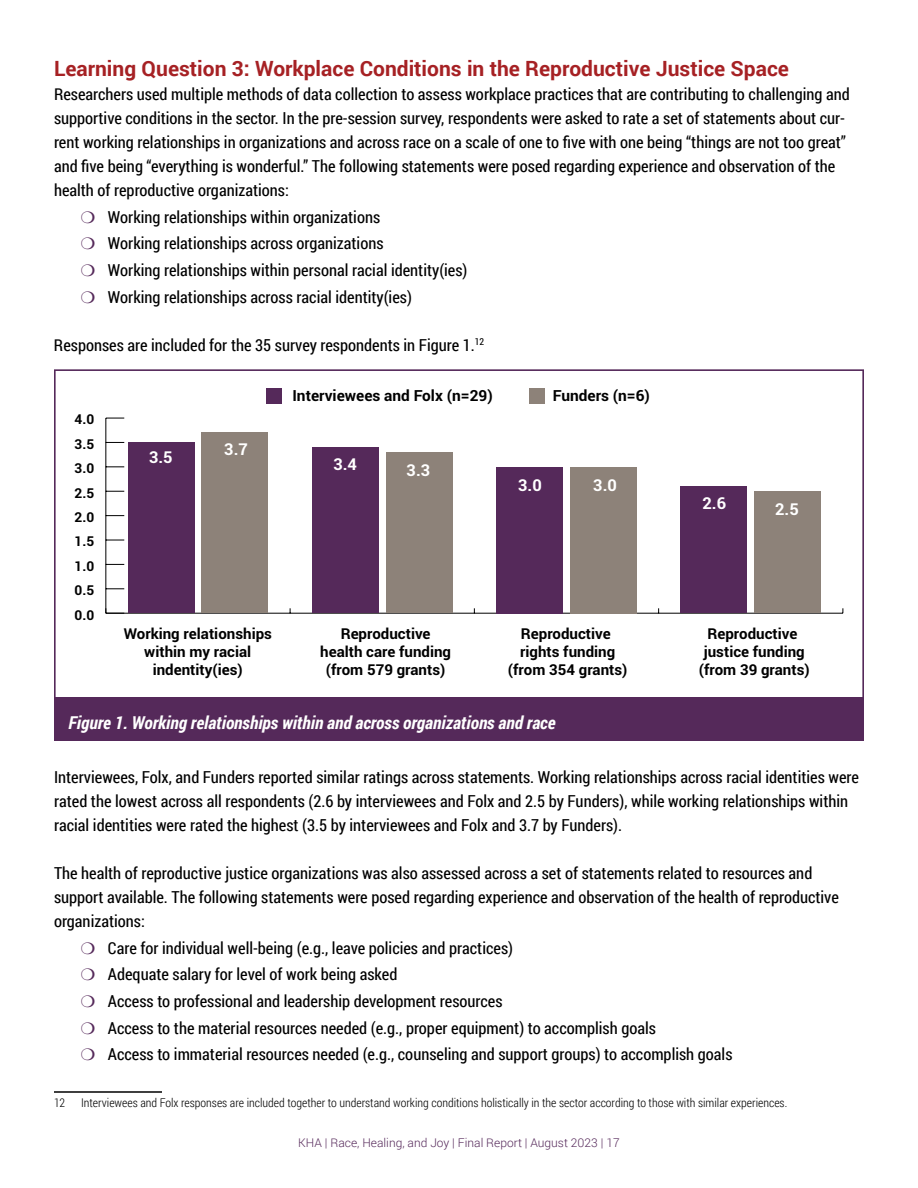
<style>
.page{position:relative;width:918px;height:1188px;background:#fff}
.page>*{position:absolute;margin:0;border:0;box-sizing:border-box;transform-origin:0 0}
.t1{font:700 21px "Roboto";color:#a62124}
.t2{font:italic 700 17.7px "Roboto Condensed";color:#fff}
.t3{font:16.5px/24px "Roboto Condensed";color:#000}
.t4{font:700 16.35px "Roboto";color:#fff}
.t5{font:700 15.3px "Roboto";color:#000}
.t6{font:700 15px/18px "Roboto";color:#000;text-align:center}
.t7{font:700 13.65px "Roboto";color:#000}
.t8{font:300 12px "Roboto Condensed";color:#000}
.t9{font:300 12px "Roboto";color:#55295a}
.s1{color:#55295a}
</style>
<div class="page">
<hr style="left:54px;top:1091px;width:108px;height:2px;background:#000">
<hr style="left:106px;top:613px;width:737px;height:1px;background:#000">
<hr style="left:105px;top:418px;width:1px;height:195px;background:#000">
<svg style="left:105px;top:608px;width:19px;height:6px"></svg>
<svg style="left:106px;top:588px;width:18px;height:1px"></svg>
<svg style="left:106px;top:564px;width:18px;height:1px"></svg>
<svg style="left:106px;top:540px;width:18px;height:1px"></svg>
<svg style="left:106px;top:515px;width:18px;height:1px"></svg>
<svg style="left:106px;top:491px;width:18px;height:1px"></svg>
<svg style="left:106px;top:466px;width:18px;height:1px"></svg>
<svg style="left:106px;top:442px;width:18px;height:1px"></svg>
<svg style="left:106px;top:418px;width:18px;height:1px"></svg>
<div style="left:202px;top:433px;width:66px;height:180px;background:#8d8279"></div>
<div style="left:386px;top:452px;width:66px;height:161px;background:#8d8279"></div>
<div style="left:570px;top:467px;width:67px;height:146px;background:#8d8279"></div>
<div style="left:754px;top:491px;width:67px;height:122px;background:#8d8279"></div>
<div style="left:128px;top:442px;width:66px;height:171px;background:#55295a"></div>
<div style="left:312px;top:447px;width:67px;height:166px;background:#55295a"></div>
<div style="left:496px;top:467px;width:67px;height:146px;background:#55295a"></div>
<div style="left:681px;top:486px;width:66px;height:127px;background:#55295a"></div>
<div style="left:266px;top:389px;width:15px;height:15px;background:#55295a"></div>
<div style="left:529px;top:389px;width:16px;height:15px;background:#8d8279"></div>
<div style="left:54px;top:698px;width:810px;height:43px;background:#55295a"></div>
<p class="t1" style="left:54px;top:54px;width:737px">Learning Question 3: Workplace Conditions in the Reproductive Justice Space</p>
<p class="t3" style="left:54px;top:82px;width:797px">Researchers used multiple methods of data collection to assess workplace practices that are contributing to challenging and supportive conditions in the sector. In the pre-session survey, respondents were asked to rate a set of statements about cur&shy;rent working relationships in organizations and across race on a scale of one to five with one being “things are not too great” and five being “everything is wonderful.” The following statements were posed regarding experience and observation of the health of reproductive organizations:</p>
<p class="t3" style="left:81px;top:203px;width:388px;line-height:26.7px"><span class="s1">❍</span> Working relationships within organizations<br><span class="s1">❍</span> Working relationships across organizations<br><span class="s1">❍</span> Working relationships within personal racial identity(ies) <span class="s1">❍</span> Working relationships across racial identity(ies)</p>
<p class="t3" style="left:54px;top:332px;width:432px">Responses are included for the 35 survey respondents in Figure 1.<sup>12</sup></p>
<p class="t7" style="left:75px;top:410px;width:21px">4.0</p>
<p class="t7" style="left:75px;top:434px;width:21px">3.5</p>
<p class="t7" style="left:75px;top:459px;width:21px">3.0</p>
<p class="t7" style="left:75px;top:483px;width:21px">2.5</p>
<p class="t7" style="left:75px;top:508px;width:21px">2.0</p>
<p class="t7" style="left:75px;top:532px;width:21px">1.5</p>
<p class="t7" style="left:75px;top:556px;width:21px">1.0</p>
<p class="t7" style="left:75px;top:581px;width:21px">0.5</p>
<p class="t7" style="left:75px;top:605px;width:21px">0.0</p>
<p class="t4" style="left:149px;top:445px;width:25px">3.5</p>
<p class="t4" style="left:224px;top:437px;width:25px">3.7</p>
<p class="t5" style="left:292px;top:385px;width:202px">Interviewees and Folx (n=29)</p>
<p class="t5" style="left:553px;top:385px;width:99px">Funders (n=6)</p>
<p class="t4" style="left:333px;top:453px;width:25px">3.4</p>
<p class="t4" style="left:407px;top:459px;width:25px">3.3</p>
<p class="t4" style="left:518px;top:474px;width:25px">3.0</p>
<p class="t4" style="left:593px;top:474px;width:25px">3.0</p>
<p class="t4" style="left:702px;top:492px;width:25px">2.6</p>
<p class="t4" style="left:775px;top:498px;width:25px">2.5</p>
<p class="t6" style="left:124px;top:624px;width:150px">Working relationships within my racial indentity(ies)</p>
<p class="t6" style="left:320px;top:624px;width:132px">Reproductive health care funding (from 579 grants)</p>
<p class="t6" style="left:508px;top:624px;width:121px">Reproductive rights funding (from 354 grants)</p>
<p class="t6" style="left:699px;top:624px;width:112px">Reproductive justice funding (from 39 grants)</p>
<p class="t2" style="left:69px;top:710px;width:489px">Figure 1. Working relationships within and across organizations and race</p>
<p class="t3" style="left:54px;top:764px;width:806px">Interviewees, Folx, and Funders reported similar ratings across statements. Working relationships across racial identities were rated the lowest across all respondents (2.6 by interviewees and Folx and 2.5 by Funders), while working relationships within racial identities were rated the highest (3.5 by interviewees and Folx and 3.7 by Funders).</p>
<p class="t3" style="left:54px;top:860px;width:786px">The health of reproductive justice organizations was also assessed across a set of statements related to resources and support available. The following statements were posed regarding experience and observation of the health of reproductive organizations:</p>
<p class="t3" style="left:81px;top:934px;width:653px;line-height:26.7px"><span class="s1">❍</span> Care for individual well-being (e.g., leave policies and practices)<br><span class="s1">❍</span> Adequate salary for level of work being asked<br><span class="s1">❍</span> Access to professional and leadership development resources<br><span class="s1">❍</span> Access to the material resources needed (e.g., proper equipment) to accomplish goals<br><span class="s1">❍</span> Access to immaterial resources needed (e.g., counseling and support groups) to accomplish goals</p>
<p class="t8" style="left:54px;top:1094px;width:13px">12</p>
<p class="t8" style="left:81px;top:1094px;width:708px">Interviewees and Folx responses are included together to understand working conditions holistically in the sector according to those with similar experiences.</p>
<p class="t9" style="left:298px;top:1134px;width:323px">KHA | Race, Healing, and Joy | Final Report | August 2023 | 17</p>
</div>
